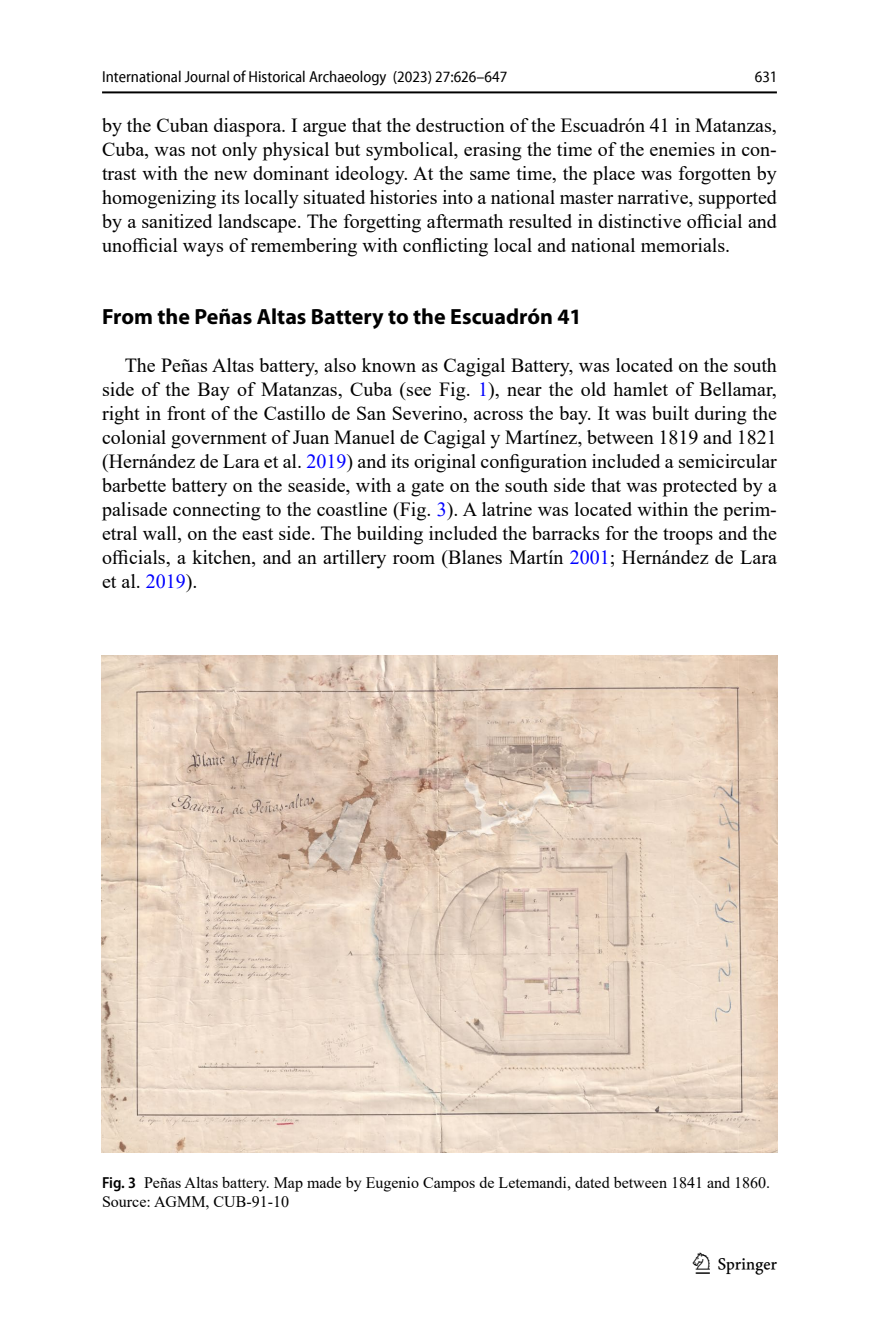
<style>
.page{position:relative;width:879px;height:1333px;background:#fff}
.page>*{position:absolute;margin:0;border:0;box-sizing:border-box;transform-origin:0 0}
.t1{font:30px "Springnew";color:#000}
.Head_1{font:700 22px "Myriad Pro";color:#000}
.Body_Text_Indent{font:20px/24px "Times New Roman PSMT2";color:#000;text-align:justify}
.Body_Text_Indent-2{font:20px/24px "Times New Roman";color:#000;text-align:justify}
.Figure_Caption{font:16px "Times New Roman";color:#000}
.t2{font:16px "Myriad Pro Unic Semi Condensed 2";color:#000}
.s1{font-family:"Times New Roman PSMT2"}
.s2{color:#00f}
.s3{font-family:"Times New Roman"}
.s4{font-family:"Times New Roman";color:#00f}
.s5{font-family:"Myriad Pro";font-weight:600;font-stretch:semi-condensed}
</style>
<div class="page">
<hr style="left:102px;top:91px;width:675px;height:2px;background:#000">
<img style="left:102px;top:655px;width:675px;height:497px">
<p class="t2" style="left:102px;top:70px;width:407px">International Journal of Historical Archaeology (2023) 27:626–647</p>
<p class="t2" style="left:755px;top:70px;width:24px">631</p>
<p class="Body_Text_Indent-2" style="left:102px;top:112px;width:676px"><span class="s1">by the Cuban diaspora. I argue that the destruction of the Escuadrón 41 in Matanzas, Cuba, was not only physical but symbolical, erasing the time of the enemies in con&shy;trast with the new dominant ideology. At the same time, the place was forgotten by </span>homogenizing its locally situated histories into a national master narrative, supported by a sanitized landscape. The forgetting aftermath resulted in distinctive official and unofficial ways of remembering with conflicting local and national memorials.</p>
<p class="Head_1" style="left:102px;top:302px;width:481px">From the Peñas Altas Battery to the Escuadrón 41</p>
<p class="Body_Text_Indent" style="left:102px;top:352px;width:676px;text-indent:23px">The Peñas Altas battery, also known as Cagigal Battery, was located on the south side of the Bay of Matanzas, Cuba (see Fig. <span class="s2">1</span>), near the old hamlet of Bellamar, <span class="s3">right in front of the Castillo de San Severino, across the bay. It was built during the colonial government of Juan Manuel de Cagigal y Martínez, between 1819 and 1821 (Hernández de Lara et al.</span> <span class="s4">2019</span><span class="s3">) and its original configuration included a semicircular </span>barbette battery on the seaside, with a gate on the south side that was protected by a palisade connecting to the coastline (Fig. <span class="s4">3</span>). A latrine was located within the perim&shy;etral wall, on the east side. The building included the barracks for the troops and the <span class="s3">officials, a kitchen, and an artillery room (Blanes Martín</span> <span class="s4">2001</span><span class="s3">; Hernández de Lara </span>et al. <span class="s4">2019</span>).</p>
<p class="Figure_Caption" style="left:102px;top:1171px;width:669px"><span class="s5">Fig. 3</span> Peñas Altas battery. Map made by Eugenio Campos de Letemandi, dated between 1841 and 1860.</p>
<p class="Figure_Caption" style="left:102px;top:1190px;width:189px">Source: AGMM, CUB-91-10</p>
<h1 class="t1" style="left:696px;top:1246px;width:83px">1 3</h1>
</div>
